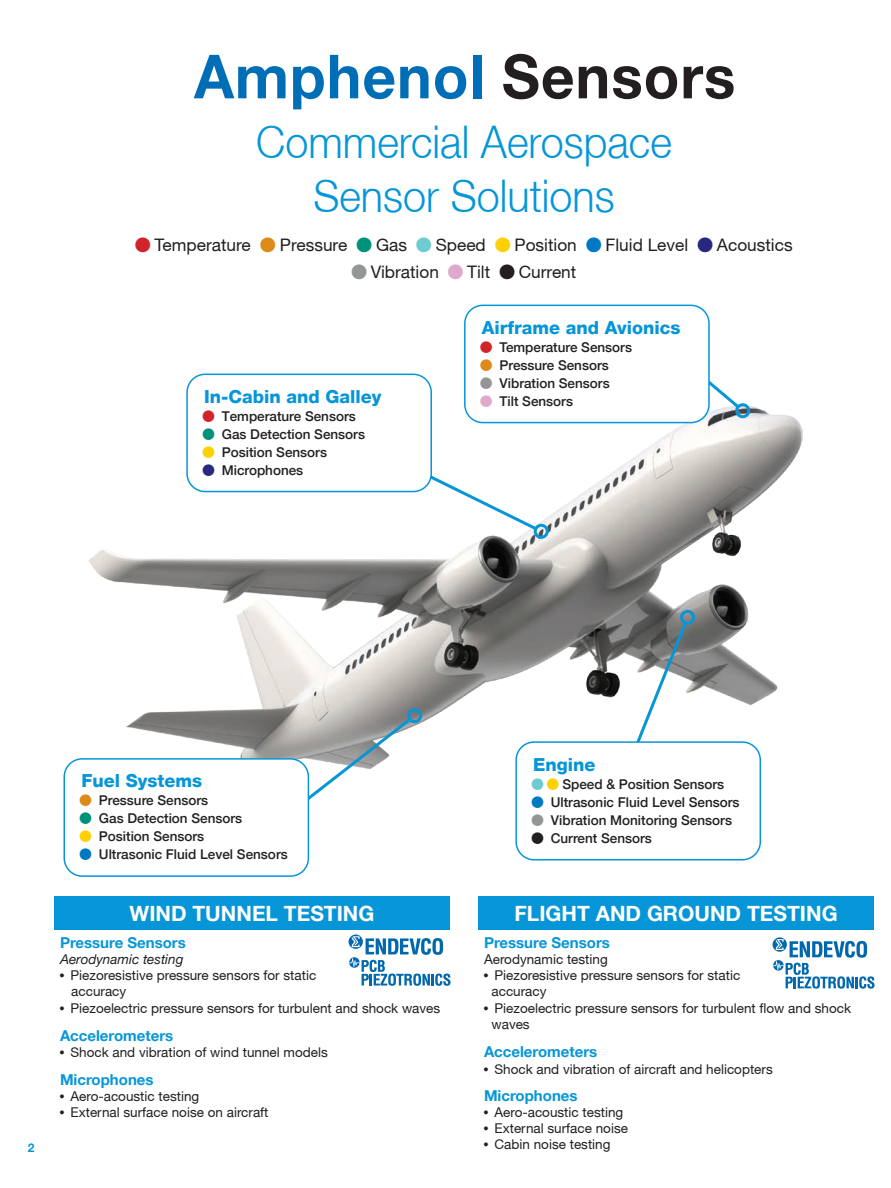
<style>
.page{position:relative;width:891px;height:1188px;background:#fff}
.page>*{position:absolute;margin:0;border:0;box-sizing:border-box;transform-origin:0 0}
.t1{font:300 45px/54px "Helvetica Neue";color:#0696d7;text-align:center;scale:.92 1}
.t2{font:700 21px "Helvetica Neue";color:#fff}
.t3{font:800 18px "Helvetica Neue";color:#0696d7}
.t4{font:17.25px "Helvetica Neue";color:#231f20}
.t5{font:700 15px "Helvetica Neue";color:#0696d7}
.t6{font:13.5px/16.2px "Helvetica Neue";color:#231f20}
.t7{font:500 13.5px/18px "Helvetica Neue";color:#231f20}
.t8{font:italic 13.5px "Helvetica Neue";color:#231f20}
.t9{font:700 12px "Helvetica Neue";color:#0696d7}
</style>
<div class="page">
<img style="left:88px;top:406px;width:715px;height:362px">
<svg style="left:194px;top:55px;width:92px;height:43px"></svg>
<svg style="left:293px;top:66px;width:31px;height:43px"></svg>
<svg style="left:330px;top:55px;width:28px;height:43px"></svg>
<svg style="left:364px;top:66px;width:30px;height:33px"></svg>
<svg style="left:400px;top:66px;width:29px;height:32px"></svg>
<svg style="left:435px;top:66px;width:31px;height:33px"></svg>
<div style="left:473px;top:55px;width:8px;height:43px;background:#006eb6"></div>
<svg style="left:503px;top:54px;width:70px;height:45px"></svg>
<svg style="left:579px;top:66px;width:28px;height:32px"></svg>
<svg style="left:613px;top:66px;width:64px;height:33px"></svg>
<svg style="left:684px;top:66px;width:50px;height:33px"></svg>
<div style="left:534px;top:524px;width:15px;height:15px;border:3px solid #0696d7;border-radius:50%"></div>
<div style="left:187px;top:374px;width:244px;height:118px;background:#fff;border-radius:18px"></div>
<div style="left:186px;top:374px;width:246px;height:118px;border:2px solid #0696d7;border-radius:18px"></div>
<svg style="left:701px;top:381px;width:51px;height:40px"></svg>
<div style="left:465px;top:305px;width:244px;height:118px;background:#fff;border-radius:18px"></div>
<div style="left:464px;top:305px;width:246px;height:118px;border:2px solid #0696d7;border-radius:18px"></div>
<svg style="left:265px;top:708px;width:160px;height:125px"></svg>
<div style="left:64px;top:759px;width:244px;height:117px;background:#fff;border-radius:18px"></div>
<div style="left:63px;top:758px;width:246px;height:119px;border:2px solid #0696d7;border-radius:18px"></div>
<svg style="left:615px;top:608px;width:83px;height:133px"></svg>
<div style="left:516px;top:742px;width:244px;height:118px;background:#fff;border-radius:18px"></div>
<div style="left:515px;top:741px;width:246px;height:120px;border:2px solid #0696d7;border-radius:18px"></div>
<div style="left:478px;top:896px;width:396px;height:34px;background:#0696d7"></div>
<svg style="left:773px;top:937px;width:102px;height:52px"></svg>
<div style="left:54px;top:896px;width:396px;height:34px;background:#0696d7"></div>
<svg style="left:349px;top:935px;width:102px;height:51px"></svg>
<svg style="left:257px;top:377px;width:283px;height:156px"></svg>
<h1 class="t1" style="left:256px;top:114px;width:453px">Commercial Aerospace<br>Sensor Solutions</h1>
<p class="t4" style="left:155px;top:235px;width:98px">Temperature</p>
<p class="t4" style="left:280px;top:235px;width:69px">Pressure</p>
<p class="t4" style="left:376px;top:235px;width:32px">Gas</p>
<p class="t4" style="left:436px;top:235px;width:52px">Speed</p>
<p class="t4" style="left:515px;top:235px;width:64px">Position</p>
<p class="t4" style="left:606px;top:235px;width:84px">Fluid Level</p>
<p class="t4" style="left:717px;top:235px;width:77px">Acoustics</p>
<p class="t4" style="left:371px;top:262px;width:70px">Vibration</p>
<p class="t4" style="left:467px;top:262px;width:24px">Tilt</p>
<p class="t4" style="left:519px;top:262px;width:59px">Current</p>
<h3 class="t3" style="left:204px;top:386px;width:179px">In-Cabin and Galley</h3>
<p class="t7" style="left:222px;top:407px;width:145px">Temperature Sensors<br>Gas Detection Sensors<br>Position Sensors<br>Microphones</p>
<h3 class="t3" style="left:482px;top:317px;width:200px">Airframe and Avionics</h3>
<p class="t7" style="left:500px;top:338px;width:134px">Temperature Sensors<br>Pressure Sensors<br>Vibration Sensors<br>Tilt Sensors</p>
<p class="t9" style="left:28px;top:1140px;width:8px">2</p>
<h3 class="t3" style="left:81px;top:770px;width:122px">Fuel Systems</h3>
<p class="t7" style="left:99px;top:791px;width:190px">Pressure Sensors<br>Gas Detection Sensors<br>Position Sensors<br>Ultrasonic Fluid Level Sensors</p>
<h2 class="t2" style="left:130px;top:901px;width:246px">WIND TUNNEL TESTING</h2>
<p class="t5" style="left:60px;top:933px;width:127px">Pressure Sensors</p>
<p class="t8" style="left:60px;top:951px;width:125px">Aerodynamic testing</p>
<p class="t6" style="left:71px;top:967px;width:371px">Piezoresistive pressure sensors for static<br>accuracy<br>Piezoelectric pressure sensors for turbulent and shock waves</p>
<p class="t5" style="left:60px;top:1026px;width:115px">Accelerometers</p>
<p class="t6" style="left:71px;top:1044px;width:259px">Shock and vibration of wind tunnel models</p>
<p class="t5" style="left:60px;top:1070px;width:95px">Microphones</p>
<p class="t6" style="left:71px;top:1088px;width:199px">Aero-acoustic testing<br>External surface noise on aircraft</p>
<h3 class="t3" style="left:533px;top:753px;width:64px">Engine</h3>
<p class="t7" style="left:551px;top:775px;width:190px;text-indent:12px">Speed &amp; Position Sensors<br>Ultrasonic Fluid Level Sensors<br>Vibration Monitoring Sensors<br>Current Sensors</p>
<h2 class="t2" style="left:514px;top:901px;width:325px">FLIGHT AND GROUND TESTING</h2>
<p class="t5" style="left:484px;top:933px;width:127px">Pressure Sensors</p>
<p class="t6" style="left:492px;top:951px;width:361px;text-indent:-8px">Aerodynamic testing<br>Piezoresistive pressure sensors for static<br>accuracy<br>Piezoelectric pressure sensors for turbulent flow and shock waves</p>
<p class="t5" style="left:484px;top:1043px;width:115px">Accelerometers</p>
<p class="t6" style="left:495px;top:1061px;width:280px">Shock and vibration of aircraft and helicopters</p>
<p class="t5" style="left:484px;top:1086px;width:95px">Microphones</p>
<p class="t6" style="left:495px;top:1104px;width:135px">Aero-acoustic testing<br>External surface noise<br>Cabin noise testing</p>
</div>
